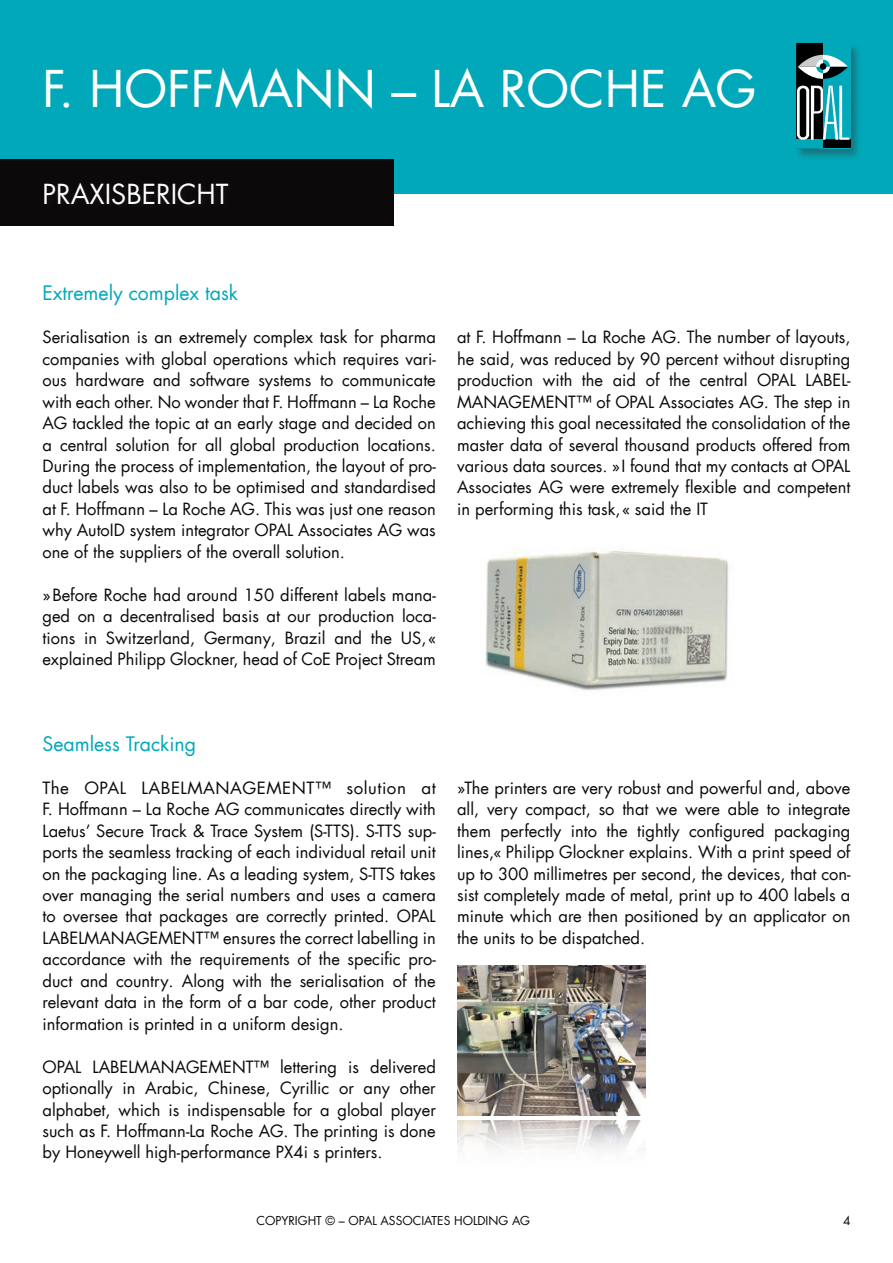
<style>
.page{position:relative;width:893px;height:1263px;background:#fff}
.page>*{position:absolute;margin:0;border:0;box-sizing:border-box;transform-origin:0 0}
.t1{font:49.5px "Futura Com";color:#fff}
.t2{font:27px "Futura Com";color:#fff}
.t3{font:19.5px "Futura Com";color:#00a8b9}
.t4{font:16.5px/21.5px "Futura Com";color:#0b0909;text-align:justify}
.t5{font:12px "Futura Com";color:#0b0909}
</style>
<div class="page">
<div style="left:0;top:0;width:893px;height:193px;background:#00a8b9"></div>
<div style="left:0;top:159px;width:394px;height:67px;background:#0b0909"></div>
<img style="left:796px;top:42px;width:62px;height:115px">
<div style="left:796px;top:43px;width:54px;height:105px;background:#00a8b9"></div>
<div style="left:796px;top:43px;width:27px;height:105px;background:#000001"></div>
<div style="left:796px;top:140px;width:27px;height:8px;background:#00a8b9"></div>
<div style="left:823px;top:140px;width:27px;height:8px;background:#000001"></div>
<svg style="left:797px;top:55px;width:52px;height:85px"></svg>
<div style="left:820px;top:63px;width:6px;height:7px;background:#000001;border-radius:50%"></div>
<img style="left:457px;top:965px;width:189px;height:150px">
<img style="left:457px;top:1121px;width:189px;height:30px">
<img style="left:485px;top:551px;width:244px;height:140px">
<h1 class="t1" style="left:43px;top:55px;width:715px">F. HOFFMANN – LA ROCHE AG</h1>
<h2 class="t2" style="left:43px;top:175px;width:188px">PRAXISBERICHT</h2>
<p class="t3" style="left:43px;top:280px;width:197px">Extremely complex task</p>
<p class="t4" style="left:43px;top:326px;width:395px">Serialisation is an extremely complex task for pharma companies with global operations which requires vari&shy;ous hardware and software systems to communicate with each other. No wonder that F. Hoffmann – La Roche AG tackled the topic at an early stage and decided on a central solution for all global production locations.<br>During the process of implementation, the layout of pro&shy;duct labels was also to be optimised and standardised at F. Hoffmann – La Roche AG. This was just one reason why AutoID system integrator OPAL Associates AG was one of the suppliers of the overall solution.</p>
<p class="t4" style="left:43px;top:584px;width:395px">»Before Roche had around 150 different labels mana&shy;ged on a decentralised basis at our production loca&shy;tions in Switzerland, Germany, Brazil and the US,« explained Philipp Glockner, head of CoE Project Stream</p>
<p class="t4" style="left:457px;top:326px;width:395px">at F. Hoffmann – La Roche AG. The number of layouts, he said, was reduced by 90 percent without disrupting production with the aid of the central OPAL LABEL-MANAGEMENT™ of OPAL Associates AG. The step in achieving this goal necessitated the consolidation of the master data of several thousand products offered from various data sources. »I found that my contacts at OPAL Associates AG were extremely flexible and competent in performing this task,« said the IT</p>
<p class="t3" style="left:43px;top:730px;width:155px">Seamless Tracking</p>
<p class="t4" style="left:43px;top:777px;width:395px">The OPAL LABELMANAGEMENT™ solution at F. Hoffmann – La Roche AG communicates directly with Laetus’ Secure Track &amp; Trace System (S-TTS). S-TTS sup&shy;ports the seamless tracking of each individual retail unit on the packaging line. As a leading system, S-TTS takes over managing the serial numbers and uses a camera to oversee that packages are correctly printed. OPAL LABELMANAGEMENT™ ensures the correct labelling in accordance with the requirements of the specific pro&shy;duct and country. Along with the serialisation of the relevant data in the form of a bar code, other product information is printed in a uniform design.</p>
<p class="t4" style="left:43px;top:1056px;width:395px">OPAL LABELMANAGEMENT™ lettering is delivered optionally in Arabic, Chinese, Cyrillic or any other alphabet, which is indispensable for a global player such as F. Hoffmann-La Roche AG. The printing is done by Honeywell high-performance PX4i s printers.</p>
<p class="t4" style="left:457px;top:777px;width:395px">»The printers are very robust and powerful and, above all, very compact, so that we were able to integrate them perfectly into the tightly configured packaging lines,« Philipp Glockner explains. With a print speed of up to 300 millimetres per second, the devices, that con&shy;sist completely made of metal, print up to 400 labels a minute which are then positioned by an applicator on the units to be dispatched.</p>
<p class="t5" style="left:257px;top:1213px;width:275px">COPYRIGHT © – OPAL ASSOCIATES HOLDING AG</p>
<p class="t5" style="left:843px;top:1212px;width:9px">4</p>
</div>
